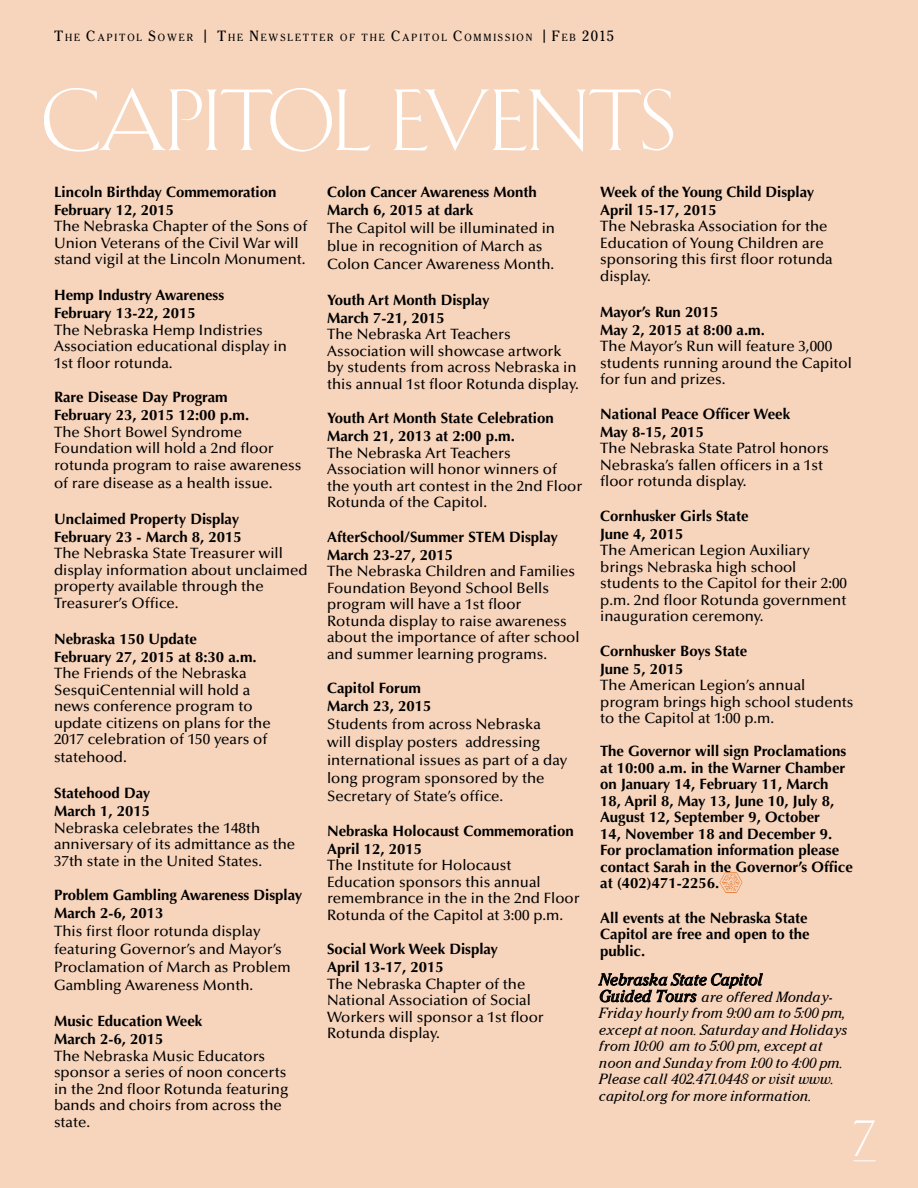
<style>
.page{position:relative;width:918px;height:1188px;background:#f7d4bc}
.page>*{position:absolute;margin:0;border:0;box-sizing:border-box;transform-origin:0 0}
.t1{font:86.1px "Shango";letter-spacing:-.025em;color:#fff}
.t2{font:45px "Shango";color:#fff}
.t3{font:500 15px/16.5px "Optima LT Std";color:#000}
.t4{font:700 15px/18px "Optima LT Std";color:#000}
.t5{font:italic 15px "Cheltenham";color:#000}
.t6{font:italic 13.5px/16.5px "Cheltenham";color:#000}
.t7{font:8.85px "Cheltenham";letter-spacing:.215em;color:#000}
.s1{font-size:12.75px}
.s2{font-size:15px}
</style>
<div class="page">
<svg style="left:598px;top:973px;width:165px;height:30px"></svg>
<svg style="left:854px;top:1160px;width:22px;height:1px"></svg>
<img style="left:720px;top:873px;width:22px;height:19px">
<p class="t7" style="left:54px;top:31px;width:561px"><span class="s1">T</span>HE <span class="s1">C</span>APITOL <span class="s1">S</span>OWER <span class="s1">| T</span>HE <span class="s1">N</span>EWSLETT ER OF THE <span class="s1">C</span>APITOL <span class="s1">C</span>OMMISSION <span class="s1">| F</span>EB <span class="s1">2015</span></p>
<h1 class="t1" style="left:40px;top:69px;width:637px">CAPITOL EVENTS</h1>
<p class="t4" style="left:54px;top:183px;width:224px">Lincoln Birthday Commemoration<br>February 12, 2015</p>
<p class="t3" style="left:54px;top:218px;width:255px">The Nebraska Chapter of the Sons of<br>Union Veterans of the Civil War will stand vigil at the Lincoln Monument.</p>
<p class="t4" style="left:54px;top:286px;width:172px">H emp I ndustry Awareness<br>February 13-22, 2015</p>
<p class="t3" style="left:54px;top:322px;width:234px">The Nebraska Hemp Indistries<br>Association educational display in<br>1st floor rotunda.</p>
<p class="t4" style="left:54px;top:388px;width:197px">Rare Disease Day Program<br>February 23, 2015 12:00 p.m.</p>
<p class="t3" style="left:54px;top:424px;width:249px">The Short Bowel Syndrome<br>Foundation will hold a 2nd floor rotunda program to raise awareness</p>
<p class="t3" style="left:54px;top:475px;width:220px">of rare disease as a health issue.</p>
<p class="t4" style="left:54px;top:510px;width:189px">U nclaimed Property Display<br>February 23 - March 8, 2015</p>
<p class="t3" style="left:54px;top:545px;width:255px">The Nebraska State Treasurer will display information about unclaimed property available through the<br>Treasurer’s Office.</p>
<p class="t4" style="left:54px;top:630px;width:204px">Nebraska 150 U pdate<br>February 27, 2015 at 8:30 a.m.</p>
<p class="t3" style="left:54px;top:665px;width:218px">The Friends of the Nebraska<br>SesquiCentennial will hold a news conference program to update citizens on plans for the<br>2017 celebration of 150 years of</p>
<p class="t3" style="left:54px;top:749px;width:74px">statehood.</p>
<p class="t4" style="left:54px;top:784px;width:98px">Statehood Day<br>March 1, 2015</p>
<p class="t3" style="left:54px;top:820px;width:243px">Nebraska celebrates the 148th anniversary of its admittance as the<br>37th state in the United States.</p>
<p class="t4" style="left:54px;top:886px;width:250px">Problem Gambling Awareness Display<br>March 2-6, 2013</p>
<p class="t3" style="left:54px;top:923px;width:238px;line-height:18px">This first floor rotunda display featuring Governor’s and Mayor’s<br>Proclamation of March as Problem<br>Gambling Awareness Month.</p>
<p class="t4" style="left:54px;top:1012px;width:150px">Music Education Week<br>March 2-6, 2015</p>
<p class="t3" style="left:54px;top:1048px;width:236px">The Nebraska Music Educators sponsor a series of noon concerts in the 2nd floor Rotunda featuring bands and choirs from across the state.</p>
<p class="t4" style="left:600px;top:183px;width:216px">Week of the Young Child Display<br>April 15-17, 2015</p>
<p class="t3" style="left:600px;top:218px;width:234px">The Nebraska Association for the<br>Education of Young Children are sponsoring this first floor rotunda display.</p>
<p class="t4" style="left:600px;top:303px;width:166px">Mayor’s Run 2015<br>May 2, 2015 at 8:00 a.m.</p>
<p class="t3" style="left:600px;top:338px;width:253px">The Mayor’s Run will feature 3,000 students running around the Capitol for fun and prizes.</p>
<p class="t4" style="left:600px;top:405px;width:191px">National Peace Officer Week<br>May 8-15, 2015</p>
<p class="t3" style="left:600px;top:440px;width:230px">The Nebraska State Patrol honors<br>Nebraska’s fallen officers in a 1st floor rotunda display.</p>
<p class="t4" style="left:600px;top:507px;width:150px">Cornhusker Girls State<br>June 4, 2015</p>
<p class="t3" style="left:600px;top:542px;width:248px">The American Legion Auxiliary brings Nebraska high school students to the Capitol for their 2:00 p.m. 2nd floor Rotunda government inauguration ceremony.</p>
<p class="t4" style="left:600px;top:642px;width:149px">Cornhusker Boys State<br>June 5, 2015</p>
<p class="t3" style="left:600px;top:677px;width:255px">The American Legion’s annual program brings high school students to the Capitol at 1:00 p.m.</p>
<p class="t4" style="left:600px;top:743px;width:254px;line-height:16.5px">The Governor will sign Proclamations at 10:00 a.m. in the Warner Chamber on January 14, February 11, March 18, April 8, May 13, June 10, July 8, August 12, September 9, October<br>14, November 18 and December 9.<br>For proclamation information please contact Sarah in the Governor’s Office at (402)471-2256.</p>
<p class="t4" style="left:600px;top:910px;width:211px;line-height:16.5px">All events at the Nebraska State<br>Capitol are free and open to the public.</p>
<p class="t5" style="left:598px;top:970px;width:165px">Nebraska State Capitol</p>
<p class="t6" style="left:598px;top:988px;width:250px"><span class="s2">Guided Tours</span> are offered Monday-Friday hourly from 9:00 am to 5:00 pm, except at noon. Saturday and Holidays from 10:00 am to 5:00 pm, except at noon and Sunday from 1:00 to 4:00 pm.<br>Please call 402.471.0448 or visit www. capitol.org for more information.</p>
<p class="t4" style="left:327px;top:183px;width:211px">Colon Cancer Awareness Month<br>March 6, 2015 at dark</p>
<p class="t3" style="left:327px;top:219px;width:229px;line-height:18px">The Capitol will be illuminated in blue in recognition of March as<br>Colon Cancer Awareness Month.</p>
<p class="t4" style="left:327px;top:291px;width:164px">Youth Art Month Display<br>March 7-21, 2015</p>
<p class="t3" style="left:327px;top:326px;width:253px">The Nebraska Art Teachers Association will showcase artwork by students from across Nebraska in this annual 1st floor Rotunda display.</p>
<p class="t4" style="left:327px;top:409px;width:228px">Youth Art Month State Celebration<br>March 21, 2013 at 2:00 p.m.</p>
<p class="t3" style="left:327px;top:445px;width:257px">The Nebraska Art Teachers<br>Association will honor winners of the youth art contest in the 2nd Floor<br>Rotunda of the Capitol.</p>
<p class="t4" style="left:327px;top:528px;width:152px">AfterSchool/Summer STEM</p>
<p class="t4" style="left:509px;top:528px;width:50px">Display</p>
<p class="t4" style="left:327px;top:546px;width:128px">March 23-27, 2015</p>
<p class="t3" style="left:327px;top:563px;width:254px">The Nebraska Children and Families Foundation Beyond School Bells program will have a 1st floor Rotunda display to raise awareness about the importance of after school and summer learning programs.</p>
<p class="t4" style="left:327px;top:679px;width:106px">Capitol Forum<br>March 23, 2015</p>
<p class="t3" style="left:327px;top:716px;width:242px;line-height:18px">Students from across Nebraska will display posters addressing international issues as part of a day long program sponsored by the<br>Secretary of State’s office.</p>
<p class="t4" style="left:327px;top:822px;width:248px">Nebraska H olocaust Commemoration<br>April 12, 2015</p>
<p class="t3" style="left:327px;top:857px;width:254px">The Institute for Holocaust<br>Education sponsors this annual remembrance in the in the 2nd Floor<br>Rotunda of the Capitol at 3:00 p.m.</p>
<p class="t4" style="left:327px;top:940px;width:173px">Social Work Week Display<br>April 13-17, 2015</p>
<p class="t3" style="left:327px;top:976px;width:218px">The Nebraska Chapter of the<br>National Association of Social<br>Workers will sponsor a 1st floor<br>Rotunda display.</p>
<h2 class="t2" style="left:854px;top:1110px;width:24px">7</h2>
</div>
